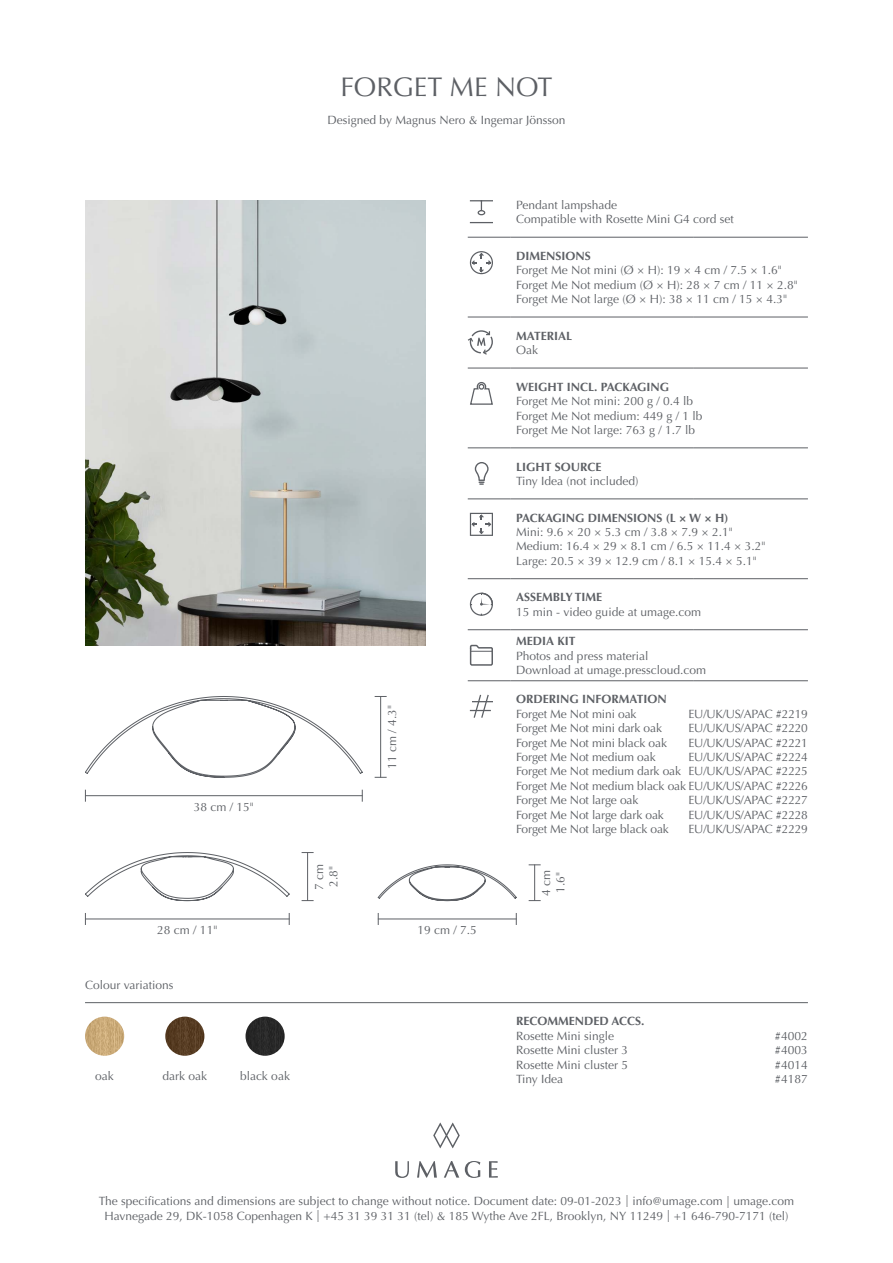
<style>
.page{position:relative;width:893px;height:1263px;background:#fff}
.page>*{position:absolute;margin:0;border:0;box-sizing:border-box;transform-origin:0 0}
.t1{font:27px "Optima LT Std";color:#5d6065}
.t2{font:12px/14.4px "Optima LT Std";color:#5d6065}
.t3{font:700 12px "Optima LT Std";color:#5d6065}
</style>
<div class="page">
<svg style="left:489px;top:1161px;width:9px;height:16px"></svg>
<svg style="left:433px;top:1123px;width:27px;height:25px"></svg>
<svg style="left:395px;top:1161px;width:14px;height:17px"></svg>
<svg style="left:417px;top:1161px;width:20px;height:16px"></svg>
<svg style="left:444px;top:1161px;width:15px;height:16px"></svg>
<svg style="left:465px;top:1161px;width:15px;height:17px"></svg>
<img style="left:85px;top:200px;width:340px;height:446px">
<hr style="left:468px;top:237px;width:42px;height:1px;background:#5d6065">
<hr style="left:510px;top:237px;width:183px;height:1px;background:#5d6065">
<hr style="left:693px;top:237px;width:115px;height:1px;background:#5d6065">
<hr style="left:468px;top:317px;width:42px;height:1px;background:#5d6065">
<hr style="left:468px;top:368px;width:42px;height:1px;background:#5d6065">
<hr style="left:510px;top:368px;width:183px;height:1px;background:#5d6065">
<hr style="left:693px;top:368px;width:115px;height:1px;background:#5d6065">
<hr style="left:468px;top:447px;width:42px;height:1px;background:#5d6065">
<hr style="left:510px;top:447px;width:183px;height:1px;background:#5d6065">
<hr style="left:693px;top:447px;width:115px;height:1px;background:#5d6065">
<hr style="left:468px;top:498px;width:42px;height:1px;background:#5d6065">
<hr style="left:510px;top:498px;width:183px;height:1px;background:#5d6065">
<hr style="left:693px;top:498px;width:115px;height:1px;background:#5d6065">
<hr style="left:468px;top:578px;width:42px;height:1px;background:#5d6065">
<hr style="left:510px;top:578px;width:183px;height:1px;background:#5d6065">
<hr style="left:693px;top:578px;width:115px;height:1px;background:#5d6065">
<hr style="left:468px;top:629px;width:42px;height:1px;background:#5d6065">
<hr style="left:510px;top:629px;width:183px;height:1px;background:#5d6065">
<hr style="left:693px;top:629px;width:115px;height:1px;background:#5d6065">
<hr style="left:468px;top:680px;width:42px;height:1px;background:#5d6065">
<hr style="left:510px;top:680px;width:183px;height:1px;background:#5d6065">
<hr style="left:693px;top:680px;width:115px;height:1px;background:#5d6065">
<hr style="left:510px;top:317px;width:183px;height:1px;background:#5d6065">
<hr style="left:693px;top:317px;width:115px;height:1px;background:#5d6065">
<svg style="left:470px;top:222px;width:23px;height:1px"></svg>
<svg style="left:470px;top:200px;width:23px;height:15px"></svg>
<svg style="left:470px;top:251px;width:23px;height:23px"></svg>
<svg style="left:468px;top:330px;width:25px;height:25px"></svg>
<svg style="left:470px;top:382px;width:23px;height:23px"></svg>
<svg style="left:475px;top:462px;width:14px;height:23px"></svg>
<svg style="left:470px;top:513px;width:23px;height:23px"></svg>
<svg style="left:470px;top:593px;width:23px;height:23px"></svg>
<svg style="left:469px;top:644px;width:24px;height:22px"></svg>
<svg style="left:470px;top:694px;width:23px;height:24px"></svg>
<hr style="left:85px;top:1002px;width:723px;height:1px;background:#5d6065">
<svg style="left:85px;top:696px;width:278px;height:82px"></svg>
<hr style="left:380px;top:696px;width:1px;height:82px;background:#5d6065">
<svg style="left:375px;top:777px;width:12px;height:1px"></svg>
<hr style="left:307px;top:852px;width:1px;height:49px;background:#5d6065">
<hr style="left:85px;top:918px;width:205px;height:1px;background:#5d6065">
<svg style="left:289px;top:913px;width:1px;height:12px"></svg>
<hr style="left:85px;top:795px;width:278px;height:1px;background:#5d6065">
<svg style="left:362px;top:790px;width:1px;height:12px"></svg>
<svg style="left:85px;top:852px;width:205px;height:49px"></svg>
<hr style="left:534px;top:864px;width:1px;height:37px;background:#5d6065">
<svg style="left:529px;top:864px;width:12px;height:1px"></svg>
<hr style="left:378px;top:918px;width:139px;height:1px;background:#5d6065">
<svg style="left:516px;top:913px;width:1px;height:12px"></svg>
<svg style="left:377px;top:864px;width:140px;height:37px"></svg>
<img style="left:85px;top:1016px;width:39px;height:40px;border-radius:20px">
<img style="left:165px;top:1016px;width:39px;height:40px;border-radius:20px">
<img style="left:246px;top:1016px;width:39px;height:40px;border-radius:20px">
<h1 class="t1" style="left:340px;top:71px;width:214px">FORGET ME NOT</h1>
<p class="t2" style="left:328px;top:113px;width:239px">Designed by Magnus Nero &amp; Ingemar Jönsson</p>
<p class="t2" style="left:194px;top:800px;width:62px">38 cm / 15"</p>
<p class="t2" style="left:157px;top:923px;width:62px">28 cm / 11"</p>
<p class="t2" style="left:85px;top:978px;width:90px">Colour variations</p>
<p class="t2" style="left:312px;top:889px;width:28px;rotate:-90deg">7 cm<br>2.8"</p>
<p class="t2" style="left:95px;top:1069px;width:20px">oak</p>
<p class="t2" style="left:163px;top:1069px;width:46px">dark oak</p>
<p class="t2" style="left:240px;top:1069px;width:51px">black oak</p>
<p class="t2" style="left:385px;top:768px;width:65px;rotate:-90deg">11 cm / 4.3"</p>
<p class="t2" style="left:418px;top:923px;width:61px">19 cm / 7.5</p>
<p class="t2" style="left:516px;top:198px;width:219px">Pendant lampshade<br>Compatible with Rosette Mini G4 cord set</p>
<p class="t3" style="left:516px;top:249px;width:76px">DIMENSIONS</p>
<p class="t2" style="left:516px;top:263px;width:283px">Forget Me Not mini (Ø × H): 19 × 4 cm / 7.5 × 1.6"<br>Forget Me Not medium (Ø × H): 28 × 7 cm / 11 × 2.8"<br>Forget Me Not large (Ø × H): 38 × 11 cm / 15 × 4.3"</p>
<p class="t3" style="left:516px;top:329px;width:58px">MATERIAL</p>
<p class="t2" style="left:516px;top:343px;width:23px">Oak</p>
<p class="t3" style="left:516px;top:380px;width:154px">WEIGHT INCL. PACKAGING</p>
<p class="t2" style="left:516px;top:394px;width:188px">Forget Me Not mini: 200 g / 0.4 lb<br>Forget Me Not medium: 449 g / 1 lb<br>Forget Me Not large: 763 g / 1.7 lb</p>
<p class="t3" style="left:516px;top:459px;width:87px">LIGHT SOURCE</p>
<p class="t2" style="left:516px;top:474px;width:124px">Tiny Idea (not included)</p>
<p class="t3" style="left:516px;top:510px;width:214px">PACKAGING DIMENSIONS (L × W × H)</p>
<p class="t2" style="left:516px;top:525px;width:251px">Mini: 9.6 × 20 × 5.3 cm / 3.8 × 7.9 × 2.1"<br>Medium: 16.4 × 29 × 8.1 cm / 6.5 × 11.4 × 3.2"<br>Large: 20.5 × 39 × 12.9 cm / 8.1 × 15.4 × 5.1"</p>
<p class="t3" style="left:516px;top:590px;width:88px">ASSEMBLY TIME</p>
<p class="t2" style="left:516px;top:605px;width:186px">15 min - video guide at umage.com</p>
<p class="t3" style="left:516px;top:634px;width:61px">MEDIA KIT</p>
<p class="t2" style="left:516px;top:648px;width:191px">Photos and press material<br>Download at umage.presscloud.com</p>
<p class="t3" style="left:516px;top:692px;width:152px">ORDERING INFORMATION</p>
<p class="t2" style="left:516px;top:707px;width:293px">Forget Me Not mini oak<br>Forget Me Not mini dark oak<br>Forget Me Not mini black oak<br>Forget Me Not medium oak<br>Forget Me Not medium dark oak<br>Forget Me Not medium black oak EU/UK/US/APAC #2226<br>Forget Me Not large oak<br>Forget Me Not large dark oak<br>Forget Me Not large black oak</p>
<p class="t2" style="left:688px;top:707px;width:121px;text-align:justify">EU/UK/US/APAC #2219<br>EU/UK/US/APAC #2220<br>EU/UK/US/APAC #2221<br>EU/UK/US/APAC #2224<br>EU/UK/US/APAC #2225</p>
<p class="t2" style="left:688px;top:793px;width:121px;text-align:justify">EU/UK/US/APAC #2227<br>EU/UK/US/APAC #2228<br>EU/UK/US/APAC #2229</p>
<p class="t2" style="left:539px;top:896px;width:28px;rotate:-90deg">4 cm<br>1.6"</p>
<p class="t3" style="left:516px;top:1014px;width:130px">RECOMMENDED ACCS.</p>
<p class="t2" style="left:516px;top:1029px;width:100px">Rosette Mini single</p>
<p class="t2" style="left:775px;top:1029px;width:35px">#4002</p>
<p class="t2" style="left:516px;top:1043px;width:114px">Rosette Mini cluster 3</p>
<p class="t2" style="left:775px;top:1043px;width:35px">#4003</p>
<p class="t2" style="left:516px;top:1057px;width:114px">Rosette Mini cluster 5</p>
<p class="t2" style="left:775px;top:1057px;width:35px">#4014</p>
<p class="t2" style="left:516px;top:1072px;width:48px">Tiny Idea</p>
<p class="t2" style="left:775px;top:1072px;width:35px">#4187</p>
<p class="t2" style="left:99px;top:1194px;width:697px;line-height:15px;text-align:center">The specifications and dimensions are subject to change without notice. Document date: 09-01-2023 | info@umage.com | umage.com<br>Havnegade 29, DK-1058 Copenhagen K | +45 31 39 31 31 (tel) &amp; 185 Wythe Ave 2FL, Brooklyn, NY 11249 | +1 646-790-7171 (tel)</p>
</div>
